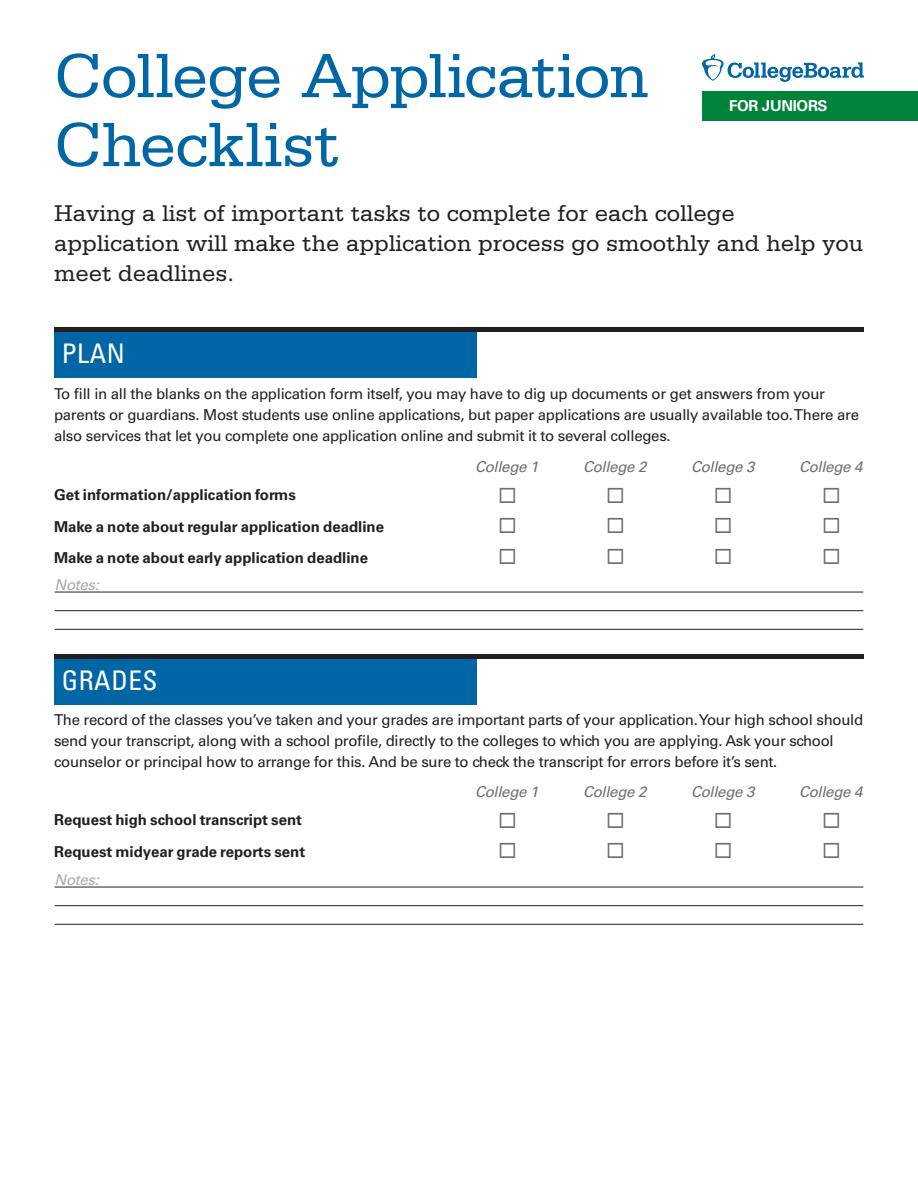
<style>
.page{position:relative;width:918px;height:1188px;background:#fff}
.page>*{position:absolute;margin:0;border:0;box-sizing:border-box;transform-origin:0 0}
.t1{font:66px/69px "Serifa Std";letter-spacing:-.015em;color:#0066a5}
.t2{font:condensed 27px "Univers LT Std";letter-spacing:.02em;color:#fff}
.t3{font:24px/30px "Serifa Std";color:#231f20}
.t4{font:15px/21px "Univers LT Std";letter-spacing:-.02em;color:#231f20}
.t5{font:700 15px "Univers LT Std";color:#231f20}
.t6{font:italic 15px "Univers LT Std";letter-spacing:-.02em;color:#6d6f71}
.t7{font:italic 15px "Univers LT Std";letter-spacing:-.02em;color:#a7a9ac}
.t8{font:700 15px "Univers LT Std";letter-spacing:-.02em;color:#fff}
</style>
<div class="page">
<div style="left:54px;top:332px;width:423px;height:46px;background:#0066a5"></div>
<hr style="left:54px;top:328px;width:810px;height:4px;background:#231f20">
<div style="left:54px;top:659px;width:423px;height:46px;background:#0066a5"></div>
<hr style="left:54px;top:655px;width:810px;height:4px;background:#231f20">
<hr style="left:55px;top:887px;width:808px;height:1px;background:#231f20">
<hr style="left:55px;top:592px;width:808px;height:1px;background:#231f20">
<hr style="left:55px;top:905px;width:808px;height:1px;background:#231f20">
<hr style="left:55px;top:610px;width:808px;height:1px;background:#231f20">
<hr style="left:55px;top:924px;width:808px;height:1px;background:#231f20">
<hr style="left:55px;top:629px;width:808px;height:1px;background:#231f20">
<svg style="left:702px;top:54px;width:162px;height:28px"></svg>
<div style="left:702px;top:92px;width:216px;height:30px;background:#00833b"></div>
<h1 class="t1" style="left:54px;top:42px;width:596px">College Application<br>Checklist</h1>
<p class="t8" style="left:729px;top:97px;width:100px">FOR JUNIORS</p>
<p class="t3" style="left:54px;top:199px;width:811px">Having a list of important tasks to complete for each college application will make the application process go smoothly and help you meet deadlines.</p>
<h2 class="t2" style="left:62px;top:336px;width:65px">PLAN</h2>
<p class="t4" style="left:54px;top:383px;width:807px">To fill in all the blanks on the application form itself, you may have to dig up documents or get answers from your parents or guardians. Most students use online applications, but paper applications are usually available too. There are also services that let you complete one application online and submit it to several colleges.</p>
<p class="t6" style="left:475px;top:458px;width:65px">College 1</p>
<p class="t6" style="left:583px;top:458px;width:65px">College 2</p>
<p class="t6" style="left:691px;top:458px;width:65px">College 3</p>
<p class="t6" style="left:799px;top:458px;width:65px">College 4</p>
<p class="t5" style="left:54px;top:486px;width:243px">Get information/application forms</p>
<p class="t5" style="left:54px;top:518px;width:332px">Make a note about regular application deadline</p>
<p class="t5" style="left:54px;top:549px;width:316px">Make a note about early application deadline</p>
<p class="t7" style="left:55px;top:576px;width:46px">Notes:</p>
<h2 class="t2" style="left:62px;top:663px;width:97px">GRADES</h2>
<p class="t4" style="left:54px;top:710px;width:811px">The record of the classes you’ve taken and your grades are important parts of your application. Your high school should send your transcript, along with a school profile, directly to the colleges to which you are applying. Ask your school counselor or principal how to arrange for this. And be sure to check the transcript for errors before it’s sent.</p>
<p class="t6" style="left:475px;top:783px;width:65px">College 1</p>
<p class="t6" style="left:583px;top:783px;width:65px">College 2</p>
<p class="t6" style="left:691px;top:783px;width:65px">College 3</p>
<p class="t6" style="left:799px;top:783px;width:65px">College 4</p>
<p class="t5" style="left:54px;top:811px;width:250px">Request high school transcript sent</p>
<p class="t5" style="left:54px;top:843px;width:253px">Request midyear grade reports sent</p>
<p class="t7" style="left:55px;top:871px;width:46px">Notes:</p>
</div>
